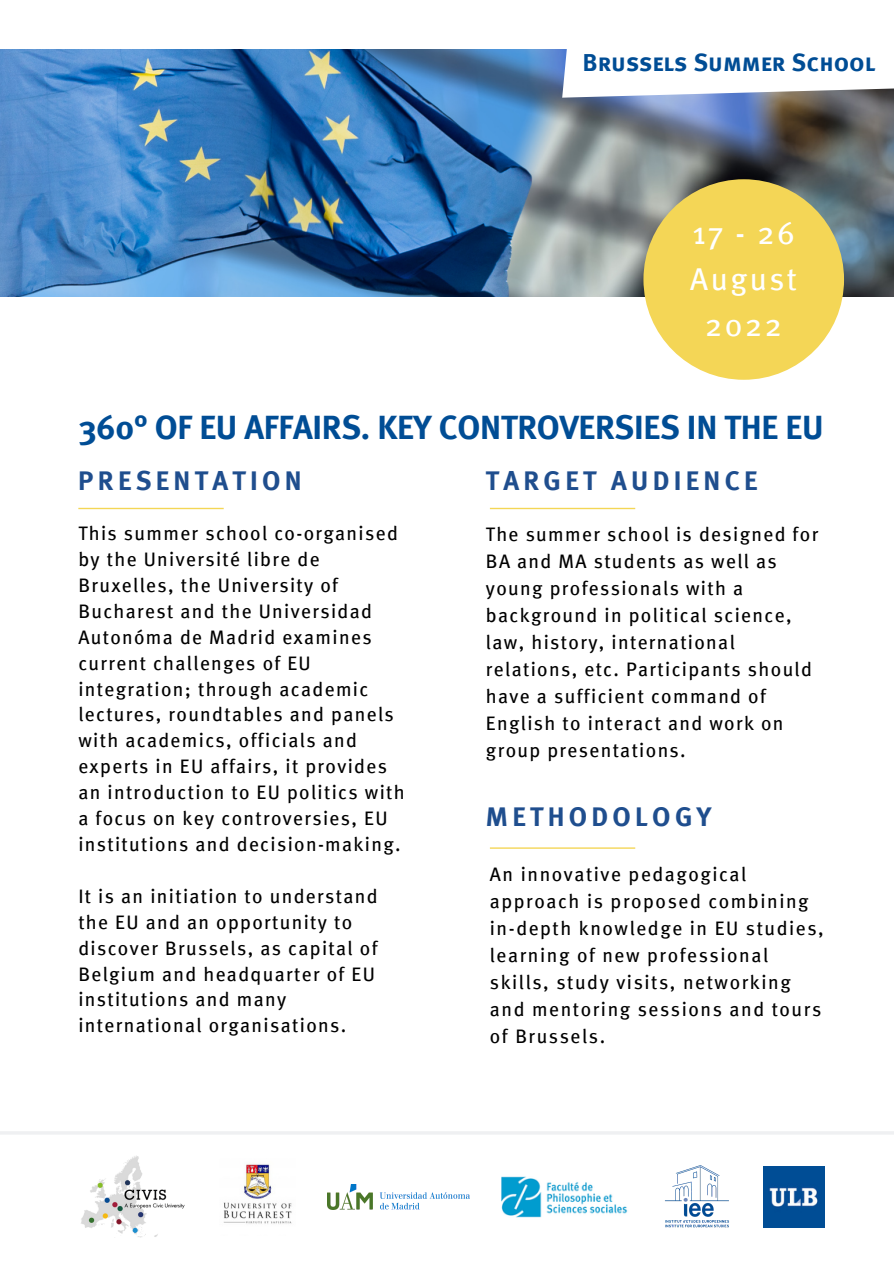
<style>
.page{position:relative;width:894px;height:1264px;background:#fff}
.page>*{position:absolute;margin:0;border:0;box-sizing:border-box;transform-origin:0 0}
.t1{font:700 33.75px "Meta";letter-spacing:-.005em;color:#004d95}
.t2{font:31.5px "Meta";letter-spacing:.08em;color:#fff}
.t3{font:700 27px "Meta";letter-spacing:.16em;color:#1f4e8e}
.t4{font:24.6px "Meta Bold LF Caps";color:#004d95}
.t5{font:19.5px/26px "Meta Book LF";letter-spacing:.07em;color:#000}
</style>
<div class="page">
<img style="left:0;top:49px;width:893px;height:248px">
<svg style="left:78px;top:508px;width:146px;height:1px"></svg>
<svg style="left:562px;top:49px;width:331px;height:103px"></svg>
<hr style="left:0;top:1131px;width:893px;height:3px;background:#eff0f2">
<svg style="left:490px;top:847px;width:145px;height:1px"></svg>
<svg style="left:489px;top:508px;width:146px;height:1px"></svg>
<div style="left:643px;top:179px;width:200px;height:201px;background:#f4d656;border-radius:50%"></div>
<img style="left:763px;top:1166px;width:61px;height:61px">
<img style="left:501px;top:1176px;width:127px;height:42px">
<img style="left:665px;top:1165px;width:64px;height:63px">
<img style="left:81px;top:1155px;width:104px;height:83px">
<img style="left:223px;top:1164px;width:69px;height:60px">
<img style="left:327px;top:1184px;width:142px;height:25px">
<p class="t4" style="left:582px;top:48px;width:294px">Brussels Summer School</p>
<p class="t2" style="left:692px;top:214px;width:104px">17 - 26</p>
<p class="t2" style="left:690px;top:261px;width:108px">August</p>
<p class="t2" style="left:705px;top:307px;width:78px">2022</p>
<p class="t1" style="left:78px;top:407px;width:746px">360° OF EU AFFAIRS. KEY CONTROVERSIES IN THE EU</p>
<p class="t3" style="left:78px;top:464px;width:225px">PRESENTATION</p>
<p class="t5" style="left:78px;top:520px;width:328px">This summer school co-organised by the Université libre de<br>Bruxelles, the University of<br>Bucharest and the Universidad<br>Autonóma de Madrid examines current challenges of EU integration; through academic lectures, roundtables and panels with academics, officials and experts in EU affairs, it provides an introduction to EU politics with a focus on key controversies, EU institutions and decision-making.</p>
<p class="t5" style="left:78px;top:883px;width:301px">It is an initiation to understand the EU and an opportunity to discover Brussels, as capital of<br>Belgium and headquarter of EU institutions and many international organisations.</p>
<p class="t3" style="left:485px;top:464px;width:273px">TARGET AUDIENCE</p>
<p class="t5" style="left:486px;top:520px;width:334px;line-height:27px">The summer school is designed for<br>BA and MA students as well as young professionals with a background in political science, law, history, international relations, etc. Participants should have a sufficient command of<br>English to interact and work on group presentations.</p>
<p class="t3" style="left:486px;top:800px;width:226px">METHODOLOGY</p>
<p class="t5" style="left:489px;top:860px;width:335px;line-height:27px">An innovative pedagogical approach is proposed combining in-depth knowledge in EU studies, learning of new professional skills, study visits, networking and mentoring sessions and tours of Brussels.</p>
</div>
